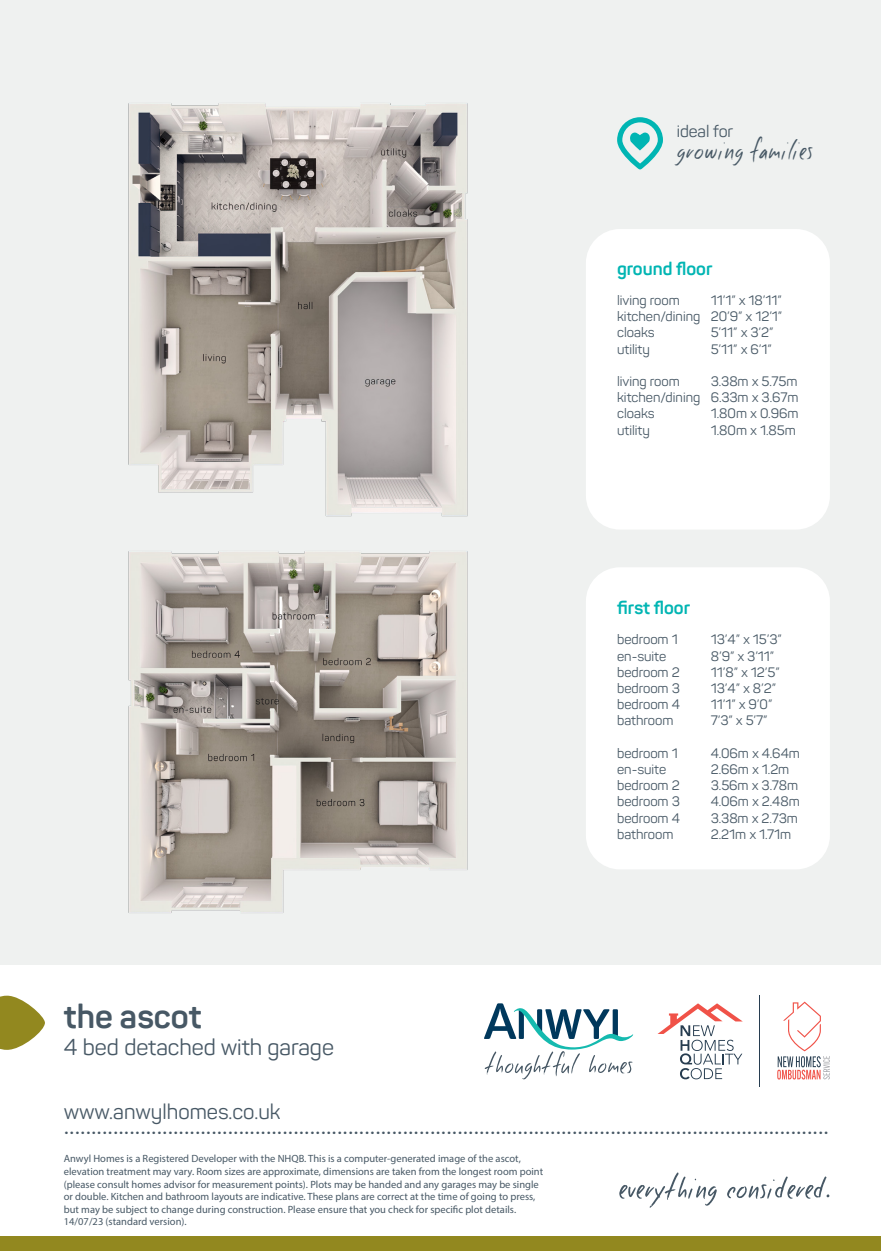
<style>
.page{position:relative;width:881px;height:1251px;background:#fff}
.page>*{position:absolute;margin:0;border:0;box-sizing:border-box;transform-origin:0 0}
.t1{font:700 33px "Panton";color:#475865}
.t2{font:27px "Good Foot";color:#475865}
.t3{font:22.5px "Panton";color:#475865}
.t4{font:21px "Varela Round";color:#475865}
.t5{font:21px "Panton";color:#475865}
.t6{font:700 18px "Panton";color:#00b5b3}
.t7{font:16.5px "Panton";color:#475865}
.t8{font:13.5px "Panton";color:#475865}
.t9{font:10.5px/12.6px "Myriad Pro";color:#475865}
</style>
<div class="page">
<div style="left:0;top:0;width:880px;height:1250px;background:#eff1f0"></div>
<div style="left:0;top:964px;width:880px;height:286px;background:#fff"></div>
<div style="left:585px;top:229px;width:244px;height:300px;background:#fff;border-radius:34px"></div>
<svg style="left:777px;top:1001px;width:52px;height:78px"></svg>
<svg style="left:657px;top:1003px;width:85px;height:76px"></svg>
<hr style="left:759px;top:995px;width:1px;height:91px;background:#273d50">
<svg style="left:484px;top:1003px;width:149px;height:76px"></svg>
<svg style="left:619px;top:1172px;width:97px;height:35px"></svg>
<svg style="left:727px;top:1176px;width:102px;height:22px"></svg>
<div style="left:585px;top:567px;width:244px;height:302px;background:#fff;border-radius:34px"></div>
<div style="left:0;top:1235px;width:880px;height:15px;background:#92881f"></div>
<svg style="left:617px;top:117px;width:45px;height:52px"></svg>
<svg style="left:0;top:995px;width:45px;height:54px"></svg>
<img style="left:128px;top:103px;width:340px;height:414px">
<img style="left:85px;top:551px;width:425px;height:414px">
<p class="t7" style="left:676px;top:121px;width:58px">ideal for</p>
<p class="t2" style="left:676px;top:133px;width:138px">growing families</p>
<p class="t6" style="left:617px;top:257px;width:97px">ground floor</p>
<p class="t8" style="left:617px;top:292px;width:64px">living room</p>
<p class="t8" style="left:710px;top:292px;width:72px">11’1” x 18’11”</p>
<p class="t8" style="left:617px;top:308px;width:166px">kitchen/dining 20’9” x 12’1”</p>
<p class="t8" style="left:617px;top:324px;width:39px">cloaks</p>
<p class="t8" style="left:710px;top:324px;width:64px">5’11” x 3’2”</p>
<p class="t8" style="left:617px;top:340px;width:34px">utility</p>
<p class="t8" style="left:710px;top:340px;width:62px">5’11” x 6’1”</p>
<p class="t8" style="left:617px;top:373px;width:64px">living room</p>
<p class="t8" style="left:710px;top:373px;width:88px">3.38m x 5.75m</p>
<p class="t8" style="left:617px;top:389px;width:183px">kitchen/dining 6.33m x 3.67m</p>
<p class="t8" style="left:617px;top:405px;width:39px">cloaks</p>
<p class="t8" style="left:710px;top:405px;width:89px">1.80m x 0.96m</p>
<p class="t8" style="left:617px;top:421px;width:34px">utility</p>
<p class="t8" style="left:710px;top:421px;width:86px">1.80m x 1.85m</p>
<p class="t6" style="left:617px;top:596px;width:74px">first floor</p>
<p class="t1" style="left:64px;top:996px;width:139px">the ascot</p>
<p class="t3" style="left:64px;top:1033px;width:271px">4 bed detached with garage</p>
<p class="t8" style="left:617px;top:631px;width:62px">bedroom 1</p>
<p class="t8" style="left:710px;top:631px;width:72px">13’4” x 15’3”</p>
<p class="t8" style="left:617px;top:647px;width:51px">en-suite</p>
<p class="t8" style="left:710px;top:647px;width:65px">8’9” x 3’11”</p>
<p class="t8" style="left:617px;top:663px;width:64px">bedroom 2</p>
<p class="t8" style="left:710px;top:663px;width:70px">11’8” x 12’5”</p>
<p class="t8" style="left:617px;top:679px;width:64px">bedroom 3</p>
<p class="t8" style="left:710px;top:679px;width:67px">13’4” x 8’2”</p>
<p class="t8" style="left:617px;top:696px;width:64px">bedroom 4</p>
<p class="t8" style="left:710px;top:696px;width:63px">11’1” x 9’0”</p>
<p class="t8" style="left:617px;top:712px;width:58px">bathroom</p>
<p class="t8" style="left:710px;top:712px;width:58px">7’3” x 5’7”</p>
<p class="t8" style="left:617px;top:744px;width:62px">bedroom 1</p>
<p class="t8" style="left:710px;top:744px;width:91px">4.06m x 4.64m</p>
<p class="t8" style="left:617px;top:760px;width:51px">en-suite</p>
<p class="t8" style="left:710px;top:760px;width:80px">2.66m x 1.2m</p>
<p class="t8" style="left:617px;top:777px;width:64px">bedroom 2</p>
<p class="t8" style="left:710px;top:777px;width:89px">3.56m x 3.78m</p>
<p class="t8" style="left:617px;top:793px;width:64px">bedroom 3</p>
<p class="t8" style="left:710px;top:793px;width:90px">4.06m x 2.48m</p>
<p class="t8" style="left:617px;top:809px;width:64px">bedroom 4</p>
<p class="t8" style="left:710px;top:809px;width:88px">3.38m x 2.73m</p>
<p class="t8" style="left:617px;top:825px;width:58px">bathroom</p>
<p class="t8" style="left:710px;top:825px;width:82px">2.21m x 1.71m</p>
<p class="t5" style="left:64px;top:1098px;width:218px">www.anwylhomes.co.uk</p>
<p class="t4" style="left:64px;top:1114px;width:766px">............................................................................................................................................</p>
<p class="t9" style="left:64px;top:1151px;width:480px">Anwyl Homes is a Registered Developer with the NHQB. This is a computer-generated image of the ascot, elevation treatment may vary. Room sizes are approximate, dimensions are taken from the longest room point (please consult homes advisor for measurement points). Plots may be handed and any garages may be single or double. Kitchen and bathroom layouts are indicative. These plans are correct at the time of going to press, but may be subject to change during construction. Please ensure that you check for specific plot details.<br>14/07/23 (standard version).</p>
</div>
